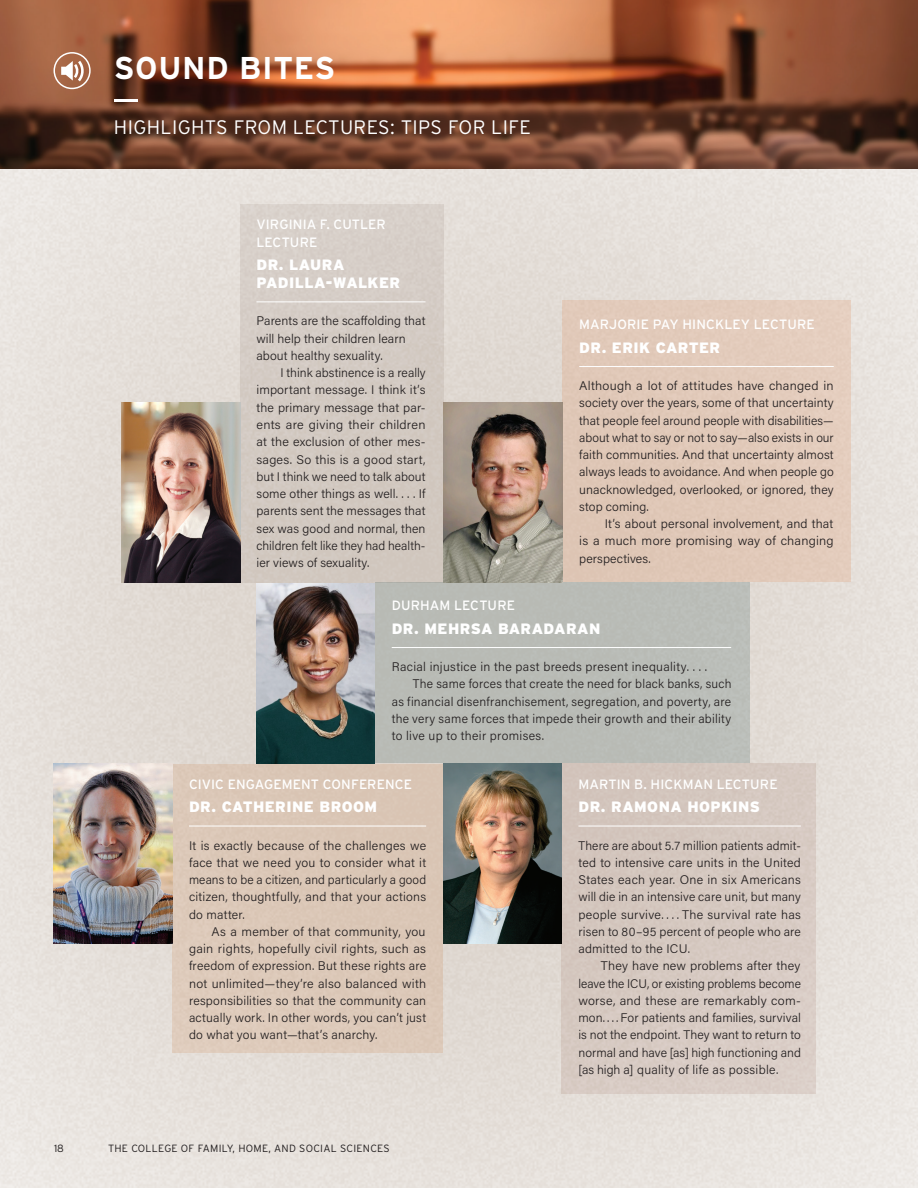
<style>
.page{position:relative;width:918px;height:1188px;background:#fff}
.page>*{position:absolute;margin:0;border:0;box-sizing:border-box;transform-origin:0 0}
.t1{font:700 31.5px "Interstate";letter-spacing:.02em;color:#fff}
.t2{font:300 19.5px "Interstate";letter-spacing:.02em;color:#fff}
.t3{font:900 15px/18px "Interstate";letter-spacing:.03em;color:#fff}
.t4{font:13.5px/18px "Interstate";letter-spacing:.005em;color:#fff}
.t5{font:300 12.45px/17.2px "Acumin Pro";letter-spacing:.015em;color:#231f20;text-align:justify}
.t6{font:300 10.5px "Interstate";letter-spacing:.025em;color:#231f20}
</style>
<div class="page">
<div style="left:0;top:148px;width:918px;height:1040px;background:#e6e1db"></div>
<div style="left:562px;top:300px;width:288px;height:282px;background:#e1c9b9"></div>
<img style="left:0;top:0;width:918px;height:168px">
<svg style="left:61px;top:61px;width:24px;height:20px"></svg>
<div style="left:54px;top:52px;width:37px;height:37px;border:2px solid #fff;border-radius:50%"></div>
<hr style="left:114px;top:99px;width:24px;height:3px;background:#fff">
<div style="left:561px;top:763px;width:255px;height:331px;background:#d6c9c1"></div>
<div style="left:172px;top:764px;width:271px;height:288px;background:#dbc7b7"></div>
<div style="left:375px;top:583px;width:374px;height:180px;background:#b9bcb6"></div>
<div style="left:240px;top:204px;width:204px;height:379px;background:#d3cac3"></div>
<hr style="left:256px;top:301px;width:170px;height:1px;background:#fff">
<hr style="left:579px;top:366px;width:255px;height:1px;background:#fff">
<hr style="left:392px;top:647px;width:339px;height:1px;background:#fff">
<hr style="left:189px;top:826px;width:237px;height:1px;background:#fff">
<hr style="left:578px;top:826px;width:223px;height:1px;background:#fff">
<img style="left:122px;top:402px;width:118px;height:181px">
<img style="left:256px;top:583px;width:119px;height:180px">
<img style="left:444px;top:402px;width:118px;height:180px">
<img style="left:444px;top:763px;width:117px;height:180px">
<img style="left:54px;top:763px;width:118px;height:180px">
<h1 class="t1" style="left:114px;top:50px;width:223px">SOUND BITES</h1>
<h2 class="t2" style="left:114px;top:116px;width:419px">HIGHLIGHTS FROM LECTURES: TIPS FOR LIFE</h2>
<p class="t4" style="left:256px;top:215px;width:131px">VIRGINIA F. CUTLER<br>LECTURE</p>
<p class="t3" style="left:256px;top:256px;width:145px">DR. LAURA<br>PADILLA-WALKER</p>
<p class="t5" style="left:256px;top:312px;width:171px;text-align:left">Parents are the scaffolding that will help their children learn about healthy sexuality.</p>
<p class="t5" style="left:256px;top:364px;width:171px;text-indent:24px">I think abstinence is a really important message. I think it’s the primary message that par&shy;ents are giving their children at the exclusion of other mes&shy;sages. So this is a good start, but I think we need to talk about some other things as well. . . . If parents sent the messages that sex was good and normal, then children felt like they had health&shy;ier views of sexuality.</p>
<p class="t4" style="left:579px;top:315px;width:237px">MARJORIE PAY HINCKLEY LECTURE</p>
<p class="t3" style="left:579px;top:338px;width:143px">DR. ERIK CARTER</p>
<p class="t5" style="left:579px;top:377px;width:256px">Although a lot of attitudes have changed in society over the years, some of that uncertainty that people feel around people with disabilities— about what to say or not to say—also exists in our faith communities. And that uncertainty almost always leads to avoidance. And when people go unacknowledged, overlooked, or ignored, they stop coming.</p>
<p class="t5" style="left:579px;top:515px;width:256px;text-indent:25px">It’s about personal involvement, and that is a much more promising way of changing perspectives.</p>
<p class="t4" style="left:392px;top:596px;width:125px">DURHAM LECTURE</p>
<p class="t3" style="left:392px;top:619px;width:210px">DR. MEHRSA BARADARAN</p>
<p class="t5" style="left:392px;top:658px;width:317px">Racial injustice in the past breeds present inequality. . . .</p>
<p class="t5" style="left:413px;top:675px;width:320px">The same forces that create the need for black banks, such</p>
<p class="t5" style="left:392px;top:692px;width:341px">as financial disenfranchisement, segregation, and poverty, are</p>
<p class="t5" style="left:392px;top:709px;width:341px">the very same forces that impede their growth and their ability</p>
<p class="t5" style="left:392px;top:727px;width:154px">to live up to their promises.</p>
<p class="t4" style="left:189px;top:775px;width:224px">CIVIC ENGAGEMENT CONFERENCE</p>
<p class="t3" style="left:189px;top:798px;width:190px">DR. CATHERINE BROOM</p>
<p class="t5" style="left:189px;top:836px;width:239px">It is exactly because of the challenges we face that we need you to consider what it means to be a citizen, and particularly a good citizen, thoughtfully, and that your actions do matter.</p>
<p class="t5" style="left:189px;top:922px;width:239px;text-indent:22px">As a member of that community, you gain rights, hopefully civil rights, such as freedom of expression. But these rights are not unlimited—they’re also balanced with responsibilities so that the community can actually work. In other words, you can’t just do what you want—that’s anarchy.</p>
<p class="t4" style="left:578px;top:775px;width:201px">MARTIN B. HICKMAN LECTURE</p>
<p class="t3" style="left:578px;top:798px;width:183px">DR. RAMONA HOPKINS</p>
<p class="t5" style="left:578px;top:836px;width:224px">There are about 5.7 million patients admit&shy;ted to intensive care units in the United States each year. One in six Americans will die in an intensive care unit, but many people survive. . . . The survival rate has risen to 80–95 percent of people who are admitted to the ICU.</p>
<p class="t5" style="left:578px;top:957px;width:224px;text-indent:22px">They have new problems after they leave the ICU, or existing problems become worse, and these are remarkably com&shy;mon. . . . For patients and families, survival is not the endpoint. They want to return to normal and have [as] high functioning and [as high a] quality of life as possible.</p>
<p class="t6" style="left:54px;top:1143px;width:11px">18</p>
<p class="t6" style="left:108px;top:1143px;width:283px">THE COLLEGE OF FAMILY, HOME, AND SOCIAL SCIENCES</p>
</div>
